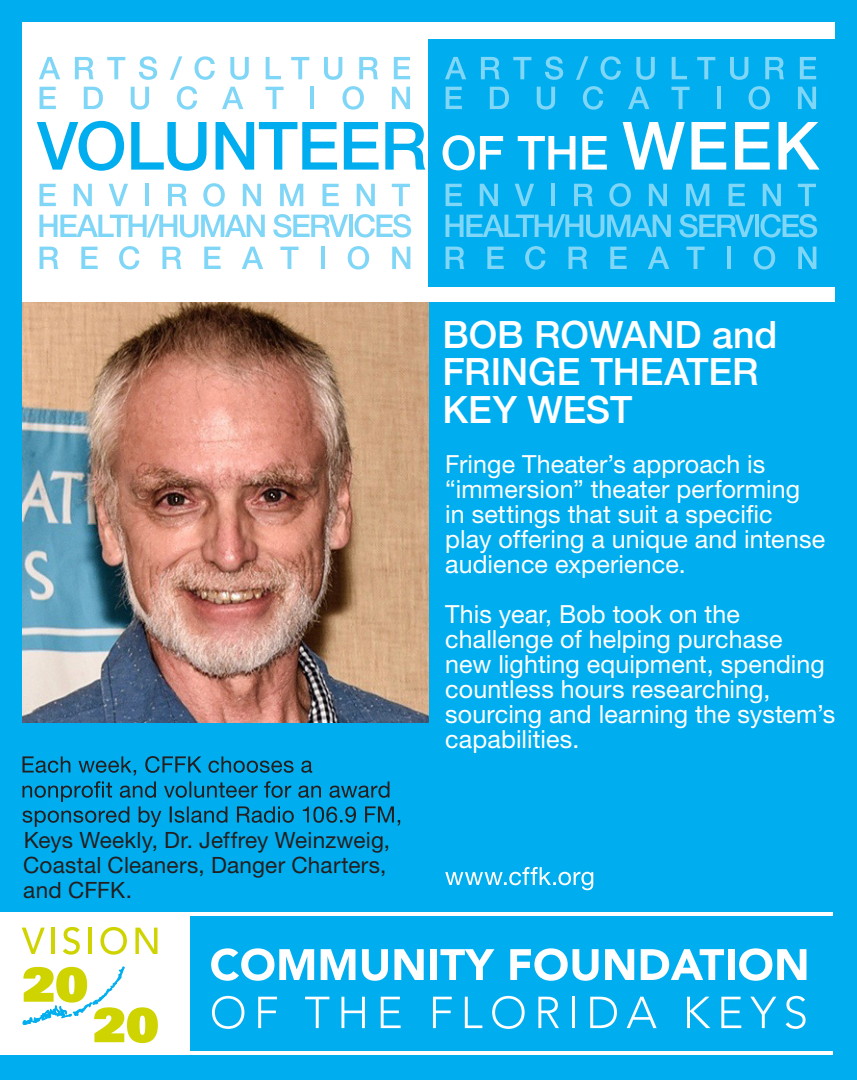
<style>
.page{position:relative;width:857px;height:1080px;background:#00aeef}
.page>*{position:absolute;margin:0;border:0;box-sizing:border-box;transform-origin:0 0}
.t1{font:500 37.5px/37.5px "Helvetica Neue";color:#fff}
.t2{font:25px/25px "Helvetica Neue";letter-spacing:.005em;color:#fff}
.t3{font:22.5px/25px "Helvetica Neue";letter-spacing:.01em;color:#231f20}
</style>
<div class="page">
<svg style="left:22px;top:756px;width:378px;height:71px"></svg>
<div style="left:0;top:911px;width:832px;height:147px;background:#fff"></div>
<svg style="left:23px;top:967px;width:135px;height:76px"></svg>
<svg style="left:22px;top:928px;width:23px;height:26px"></svg>
<hr style="left:51px;top:928px;width:4px;height:26px;background:#cfd400">
<svg style="left:63px;top:927px;width:17px;height:28px"></svg>
<hr style="left:88px;top:928px;width:4px;height:26px;background:#cfd400">
<svg style="left:100px;top:927px;width:27px;height:28px"></svg>
<svg style="left:135px;top:928px;width:22px;height:26px"></svg>
<div style="left:191px;top:916px;width:641px;height:135px;background:#00aeef"></div>
<svg style="left:211px;top:948px;width:103px;height:33px"></svg>
<svg style="left:321px;top:949px;width:34px;height:31px"></svg>
<svg style="left:362px;top:949px;width:26px;height:32px"></svg>
<svg style="left:394px;top:949px;width:30px;height:31px"></svg>
<div style="left:430px;top:949px;width:7px;height:31px;background:#fff"></div>
<svg style="left:440px;top:949px;width:54px;height:31px"></svg>
<svg style="left:510px;top:948px;width:88px;height:33px"></svg>
<svg style="left:605px;top:949px;width:29px;height:31px"></svg>
<svg style="left:641px;top:949px;width:83px;height:31px"></svg>
<div style="left:727px;top:949px;width:7px;height:31px;background:#fff"></div>
<svg style="left:739px;top:948px;width:67px;height:33px"></svg>
<svg style="left:212px;top:996px;width:32px;height:33px"></svg>
<svg style="left:258px;top:997px;width:19px;height:31px"></svg>
<svg style="left:305px;top:997px;width:24px;height:31px"></svg>
<svg style="left:341px;top:997px;width:24px;height:31px"></svg>
<svg style="left:381px;top:997px;width:20px;height:31px"></svg>
<svg style="left:433px;top:997px;width:19px;height:31px"></svg>
<svg style="left:465px;top:997px;width:17px;height:31px"></svg>
<svg style="left:492px;top:996px;width:33px;height:33px"></svg>
<svg style="left:538px;top:997px;width:21px;height:31px"></svg>
<hr style="left:572px;top:997px;width:3px;height:31px;background:#fff">
<svg style="left:590px;top:997px;width:27px;height:31px"></svg>
<svg style="left:627px;top:997px;width:29px;height:31px"></svg>
<svg style="left:687px;top:997px;width:23px;height:31px"></svg>
<svg style="left:721px;top:997px;width:20px;height:31px"></svg>
<svg style="left:750px;top:997px;width:26px;height:31px"></svg>
<svg style="left:785px;top:996px;width:20px;height:33px"></svg>
<hr style="left:0;top:911px;width:832px;height:2px;background:#00aeef">
<hr style="left:0;top:1055px;width:832px;height:3px;background:#00aeef">
<svg style="left:445px;top:867px;width:148px;height:23px"></svg>
<img style="left:22px;top:302px;width:406px;height:420px">
<div style="left:22px;top:22px;width:812px;height:280px;background:#fff"></div>
<div style="left:428px;top:40px;width:406px;height:247px;background:#00aeef"></div>
<svg style="left:40px;top:247px;width:18px;height:22px"></svg>
<svg style="left:81px;top:247px;width:17px;height:22px"></svg>
<svg style="left:119px;top:246px;width:20px;height:24px"></svg>
<svg style="left:162px;top:247px;width:19px;height:22px"></svg>
<svg style="left:204px;top:247px;width:17px;height:22px"></svg>
<svg style="left:242px;top:247px;width:21px;height:22px"></svg>
<svg style="left:280px;top:247px;width:18px;height:22px"></svg>
<hr style="left:321px;top:247px;width:3px;height:22px;background:#00aeef">
<svg style="left:348px;top:246px;width:21px;height:24px"></svg>
<svg style="left:392px;top:247px;width:18px;height:22px"></svg>
<svg style="left:445px;top:247px;width:19px;height:22px"></svg>
<svg style="left:487px;top:247px;width:17px;height:22px"></svg>
<svg style="left:525px;top:246px;width:20px;height:24px"></svg>
<svg style="left:568px;top:247px;width:19px;height:22px"></svg>
<svg style="left:610px;top:247px;width:17px;height:22px"></svg>
<svg style="left:648px;top:247px;width:21px;height:22px"></svg>
<svg style="left:686px;top:247px;width:18px;height:22px"></svg>
<svg style="left:727px;top:247px;width:3px;height:22px"></svg>
<svg style="left:754px;top:246px;width:21px;height:24px"></svg>
<svg style="left:798px;top:247px;width:18px;height:22px"></svg>
<svg style="left:39px;top:214px;width:226px;height:24px"></svg>
<svg style="left:273px;top:214px;width:75px;height:24px"></svg>
<hr style="left:349px;top:215px;width:4px;height:22px;background:#80d6f7">
<svg style="left:354px;top:214px;width:57px;height:24px"></svg>
<svg style="left:445px;top:214px;width:226px;height:24px"></svg>
<svg style="left:679px;top:214px;width:75px;height:24px"></svg>
<hr style="left:755px;top:215px;width:4px;height:22px;background:#7fd6f6">
<svg style="left:760px;top:214px;width:57px;height:24px"></svg>
<svg style="left:40px;top:184px;width:16px;height:22px"></svg>
<svg style="left:74px;top:184px;width:18px;height:22px"></svg>
<svg style="left:109px;top:184px;width:19px;height:22px"></svg>
<hr style="left:145px;top:184px;width:4px;height:22px;background:#80d6f7">
<svg style="left:168px;top:184px;width:19px;height:22px"></svg>
<svg style="left:203px;top:183px;width:22px;height:24px"></svg>
<svg style="left:243px;top:184px;width:18px;height:22px"></svg>
<svg style="left:280px;top:184px;width:23px;height:22px"></svg>
<svg style="left:322px;top:184px;width:17px;height:22px"></svg>
<svg style="left:357px;top:184px;width:18px;height:22px"></svg>
<svg style="left:392px;top:184px;width:18px;height:22px"></svg>
<svg style="left:445px;top:184px;width:17px;height:22px"></svg>
<svg style="left:480px;top:184px;width:18px;height:22px"></svg>
<svg style="left:515px;top:184px;width:19px;height:22px"></svg>
<hr style="left:551px;top:184px;width:4px;height:22px;background:#7fd6f6">
<svg style="left:574px;top:184px;width:19px;height:22px"></svg>
<svg style="left:609px;top:183px;width:22px;height:24px"></svg>
<svg style="left:649px;top:184px;width:18px;height:22px"></svg>
<svg style="left:686px;top:184px;width:23px;height:22px"></svg>
<svg style="left:728px;top:184px;width:17px;height:22px"></svg>
<svg style="left:763px;top:184px;width:18px;height:22px"></svg>
<svg style="left:798px;top:184px;width:18px;height:22px"></svg>
<svg style="left:40px;top:87px;width:16px;height:22px"></svg>
<svg style="left:84px;top:87px;width:19px;height:22px"></svg>
<svg style="left:131px;top:87px;width:18px;height:23px"></svg>
<svg style="left:177px;top:86px;width:20px;height:24px"></svg>
<svg style="left:222px;top:87px;width:21px;height:22px"></svg>
<svg style="left:265px;top:87px;width:19px;height:22px"></svg>
<hr style="left:310px;top:87px;width:4px;height:22px;background:#80d6f7">
<svg style="left:342px;top:86px;width:22px;height:24px"></svg>
<svg style="left:392px;top:87px;width:18px;height:22px"></svg>
<svg style="left:445px;top:87px;width:17px;height:22px"></svg>
<svg style="left:490px;top:87px;width:19px;height:22px"></svg>
<svg style="left:537px;top:87px;width:18px;height:23px"></svg>
<svg style="left:583px;top:86px;width:20px;height:24px"></svg>
<svg style="left:628px;top:87px;width:21px;height:22px"></svg>
<svg style="left:671px;top:87px;width:18px;height:22px"></svg>
<svg style="left:717px;top:87px;width:3px;height:22px"></svg>
<svg style="left:748px;top:86px;width:22px;height:24px"></svg>
<svg style="left:798px;top:87px;width:18px;height:22px"></svg>
<svg style="left:37px;top:121px;width:87px;height:50px"></svg>
<svg style="left:131px;top:122px;width:75px;height:49px"></svg>
<svg style="left:216px;top:122px;width:121px;height:48px"></svg>
<svg style="left:344px;top:122px;width:34px;height:48px"></svg>
<svg style="left:385px;top:122px;width:41px;height:48px"></svg>
<svg style="left:442px;top:135px;width:61px;height:35px"></svg>
<svg style="left:518px;top:136px;width:57px;height:34px"></svg>
<svg style="left:582px;top:136px;width:25px;height:34px"></svg>
<svg style="left:622px;top:122px;width:63px;height:48px"></svg>
<svg style="left:691px;top:122px;width:35px;height:48px"></svg>
<svg style="left:735px;top:122px;width:35px;height:48px"></svg>
<svg style="left:778px;top:122px;width:41px;height:48px"></svg>
<svg style="left:39px;top:57px;width:21px;height:22px"></svg>
<svg style="left:75px;top:57px;width:19px;height:22px"></svg>
<svg style="left:107px;top:57px;width:18px;height:22px"></svg>
<svg style="left:139px;top:56px;width:18px;height:24px"></svg>
<svg style="left:170px;top:56px;width:12px;height:24px"></svg>
<svg style="left:194px;top:56px;width:21px;height:24px"></svg>
<svg style="left:230px;top:57px;width:19px;height:23px"></svg>
<svg style="left:266px;top:57px;width:15px;height:22px"></svg>
<svg style="left:291px;top:57px;width:18px;height:22px"></svg>
<svg style="left:324px;top:57px;width:18px;height:23px"></svg>
<svg style="left:359px;top:57px;width:19px;height:22px"></svg>
<svg style="left:394px;top:57px;width:16px;height:22px"></svg>
<svg style="left:445px;top:57px;width:21px;height:22px"></svg>
<svg style="left:481px;top:57px;width:19px;height:22px"></svg>
<svg style="left:513px;top:57px;width:18px;height:22px"></svg>
<svg style="left:545px;top:56px;width:18px;height:24px"></svg>
<svg style="left:576px;top:56px;width:12px;height:24px"></svg>
<svg style="left:600px;top:56px;width:21px;height:24px"></svg>
<svg style="left:636px;top:57px;width:19px;height:23px"></svg>
<svg style="left:672px;top:57px;width:15px;height:22px"></svg>
<svg style="left:697px;top:57px;width:18px;height:22px"></svg>
<svg style="left:730px;top:57px;width:18px;height:23px"></svg>
<svg style="left:765px;top:57px;width:19px;height:22px"></svg>
<svg style="left:800px;top:57px;width:16px;height:22px"></svg>
<p class="t3" style="left:23px;top:827px;width:368px">Keys Weekly, Dr. Jeffrey Weinzweig,<br>Coastal Cleaners, Danger Charters, and CFFK.</p>
<p class="t1" style="left:442px;top:312px;width:336px">BOB ROWAND and<br>FRINGE THEATER<br>KEY WEST</p>
<p class="t2" style="left:445px;top:451px;width:381px">Fringe Theater’s approach is “immersion” theater performing in settings that suit a specific<br>play offering a unique and intense audience experience.</p>
<p class="t2" style="left:445px;top:601px;width:392px">This year, Bob took on the challenge of helping purchase<br>new lighting equipment, spending countless hours researching, sourcing and learning the system’s capabilities.</p>
</div>
